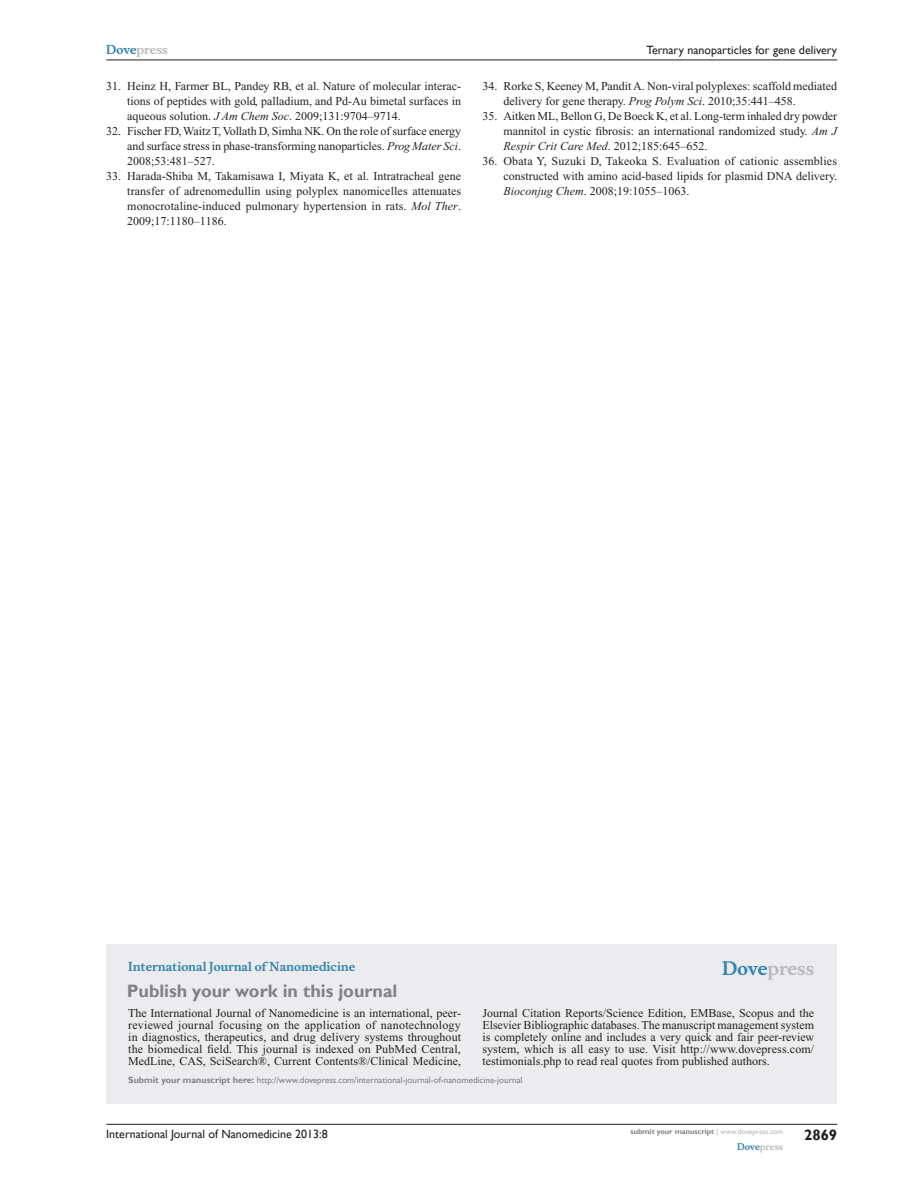
<style>
.page{position:relative;width:918px;height:1188px;background:#fff}
.page>*{position:absolute;margin:0;border:0;box-sizing:border-box;transform-origin:0 0}
.PromBx-H1{font:700 18px "Gill Sans";color:#808285}
.PromBx-Brand{font:700 18px "Musee";color:#b8b9bc}
.t1{font:700 15px "Gill Sans";color:#231f20}
.RefNL2{font:12px/15px "Times New Roman";color:#231f20;text-align:justify}
.PromBx-Tx{font:12px/12px "Times New Roman";color:#231f20;text-align:justify}
.t2{font:12px "Gill Sans";color:#231f20}
.PromBx-JrnlName{font:700 12px "Musee";color:#3485ae}
.t3{font:700 12px "Musee";color:#b8b9bc}
.PromBx-SubmitMssWebA{font:9px "Gill Sans";color:#808285}
.t4{font:700 9px "Musee";color:#b8b9bc}
.t5{font:700 7.5px "Gill Sans";color:#808285}
.s1{color:#3485ae}
.s2{font-style:italic}
.s3{font-weight:700}
.s4{font-weight:400;color:#b8b9bc}
</style>
<div class="page">
<div style="left:106px;top:944px;width:731px;height:159px;background:#ececee"></div>
<hr style="left:106px;top:1124px;width:731px;height:1px;background:#231f20">
<hr style="left:106px;top:60px;width:731px;height:1px;background:#231f20">
<p class="t3" style="left:106px;top:43px;width:63px"><span class="s1">Dove</span>press</p>
<p class="RefNL2" style="left:127px;top:79px;width:335px;text-indent:-21px">31. Heinz H, Farmer BL, Pandey RB, et al. Nature of molecular interac&shy;tions of peptides with gold, palladium, and Pd-Au bimetal surfaces in aqueous solution. <span class="s2">J Am Chem Soc</span>. 2009;131:9704–9714.</p>
<p class="RefNL2" style="left:127px;top:124px;width:335px;text-indent:-21px">32. Fischer FD, Waitz T, Vollath D, Simha NK. On the role of surface energy and surface stress in phase-transforming nanoparticles. <span class="s2">Prog Mater Sci</span>.<br>2008;53:481–527.</p>
<p class="RefNL2" style="left:127px;top:169px;width:335px;text-indent:-21px">33. Harada-Shiba M, Takamisawa I, Miyata K, et al. Intratracheal gene transfer of adrenomedullin using polyplex nanomicelles attenuates monocrotaline-induced pulmonary hypertension in rats. <span class="s2">Mol Ther</span>.<br>2009;17:1180–1186.</p>
<p class="t2" style="left:647px;top:43px;width:192px">Ternary nanoparticles for gene delivery</p>
<p class="RefNL2" style="left:503px;top:79px;width:335px;text-indent:-21px">34. Rorke S, Keeney M, Pandit A. Non-viral polyplexes: scaffold mediated delivery for gene therapy. <span class="s2">Prog Polym Sci</span>. 2010;35:441–458.</p>
<p class="RefNL2" style="left:503px;top:109px;width:335px;text-indent:-21px">35. Aitken ML, Bellon G, De Boeck K, et al. Long-term inhaled dry powder mannitol in cystic fibrosis: an international randomized study. <span class="s2">Am J Respir Crit Care Med</span>. 2012;185:645–652.</p>
<p class="RefNL2" style="left:503px;top:154px;width:335px;text-indent:-21px">36. Obata Y, Suzuki D, Takeoka S. Evaluation of cationic assemblies constructed with amino acid-based lipids for plasmid DNA delivery.<br><span class="s2">Bioconjug Chem</span>. 2008;19:1055–1063.</p>
<p class="PromBx-JrnlName" style="left:128px;top:959px;width:228px">International Journal of Nanomedicine</p>
<p class="PromBx-H1" style="left:127px;top:980px;width:272px">Publish your work in this journal</p>
<p class="PromBx-Brand" style="left:722px;top:958px;width:94px"><span class="s1">Dove</span>press</p>
<p class="PromBx-Tx" style="left:128px;top:1007px;width:334px">The International Journal of Nanomedicine is an international, peer&shy;reviewed journal focusing on the application of nanotechnology in diagnostics, therapeutics, and drug delivery systems throughout the biomedical field. This journal is indexed on PubMed Central, MedLine, CAS, SciSearch®, Current Contents®/Clinical Medicine,</p>
<p class="PromBx-Tx" style="left:482px;top:1007px;width:333px">Journal Citation Reports/Science Edition, EMBase, Scopus and the Elsevier Bibliographic databases. The manuscript management system is completely online and includes a very quick and fair peer-review system, which is all easy to use. Visit http://www.dovepress.com/ testimonials.php to read real quotes from published authors.</p>
<p class="PromBx-SubmitMssWebA" style="left:128px;top:1075px;width:396px"><span class="s3">Submit your manuscript here:</span> http://www.dovepress.com/international-journal-of-nanomedicine-journal</p>
<p class="t2" style="left:106px;top:1127px;width:223px">International Journal of Nanomedicine 2013:8</p>
<p class="t5" style="left:631px;top:1127px;width:154px">submit your manuscript <span class="s4">| www.dovepress.com</span></p>
<p class="t4" style="left:737px;top:1141px;width:48px"><span class="s1">Dove</span>press</p>
<p class="t1" style="left:804px;top:1126px;width:35px">2869</p>
</div>
